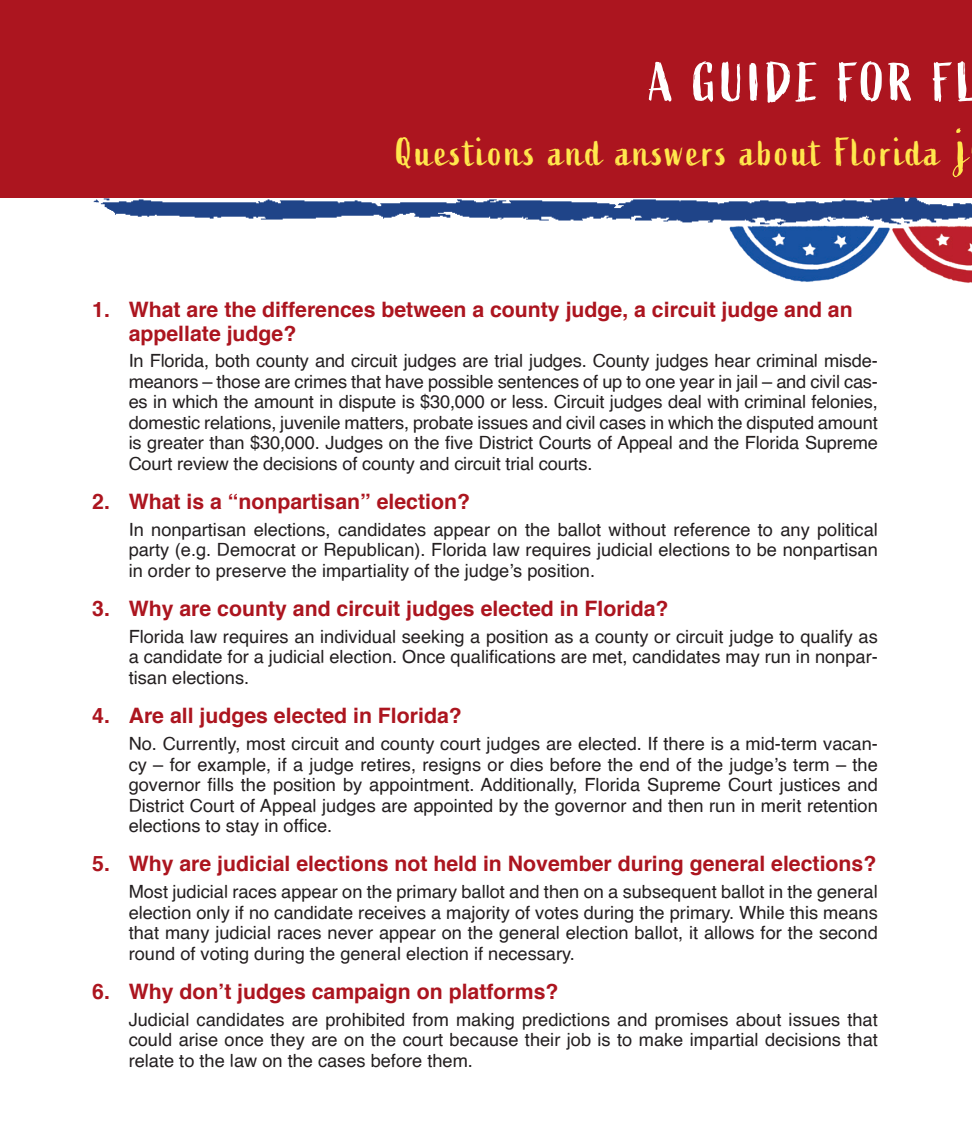
<style>
.page{position:relative;width:972px;height:1134px;background:#fff}
.page>*{position:absolute;margin:0;border:0;box-sizing:border-box;transform-origin:0 0}
.t1{font:54px "Active";letter-spacing:.07em;color:#fff}
.t2{font:39.38px "Active";letter-spacing:.07em;color:#ffe74d}
._01-Q{font:700 21.15px/24.3px "Helvetica";color:#ac151f}
._02-A{font:18.22px/20.5px "Helvetica";color:#231f20;text-align:justify}
.s1{font-size:54px}
</style>
<div class="page">
<div style="left:0;top:0;width:972px;height:197px;background:#ac151f"></div>
<img style="left:81px;top:197px;width:891px;height:28px">
<img style="left:729px;top:225px;width:133px;height:57px">
<img style="left:862px;top:224px;width:110px;height:59px">
<p class="t1" style="left:649px;top:52px;width:330px">A GUIDE FOR FL</p>
<p class="t2" style="left:396px;top:129px;width:573px">Questions and answers about Florida <span class="s1">j</span></p>
<p class="_01-Q" style="left:129px;top:297px;width:726px;text-indent:-36px">1. What are the differences between a county judge, a circuit judge and an appellate judge?</p>
<p class="_02-A" style="left:129px;top:351px;width:751px">In Florida, both county and circuit judges are trial judges. County judges hear criminal misde&shy;meanors – those are crimes that have possible sentences of up to one year in jail – and civil cas&shy;es in which the amount in dispute is $30,000 or less. Circuit judges deal with criminal felonies, domestic relations, juvenile matters, probate issues and civil cases in which the disputed amount is greater than $30,000. Judges on the five District Courts of Appeal and the Florida Supreme Court review the decisions of county and circuit trial courts.</p>
<p class="_01-Q" style="left:92px;top:490px;width:379px">2. What is a “nonpartisan” election?</p>
<p class="_02-A" style="left:129px;top:520px;width:751px">In nonpartisan elections, candidates appear on the ballot without reference to any political party (e.g. Democrat or Republican). Florida law requires judicial elections to be nonpartisan in order to preserve the impartiality of the judge’s position.</p>
<p class="_01-Q" style="left:92px;top:597px;width:578px">3. Why are county and circuit judges elected in Florida?</p>
<p class="_02-A" style="left:129px;top:627px;width:751px">Florida law requires an individual seeking a position as a county or circuit judge to qualify as a candidate for a judicial election. Once qualifications are met, candidates may run in nonpar&shy;tisan elections.</p>
<p class="_01-Q" style="left:92px;top:704px;width:371px">4. Are all judges elected in Florida?</p>
<p class="_02-A" style="left:129px;top:734px;width:751px">No. Currently, most circuit and county court judges are elected. If there is a mid-term vacan&shy;cy – for example, if a judge retires, resigns or dies before the end of the judge’s term – the governor fills the position by appointment. Additionally, Florida Supreme Court justices and District Court of Appeal judges are appointed by the governor and then run in merit retention elections to stay in office.</p>
<p class="_01-Q" style="left:92px;top:852px;width:786px">5. Why are judicial elections not held in November during general elections?</p>
<p class="_02-A" style="left:129px;top:882px;width:751px">Most judicial races appear on the primary ballot and then on a subsequent ballot in the general election only if no candidate receives a majority of votes during the primary. While this means that many judicial races never appear on the general election ballot, it allows for the second round of voting during the general election if necessary.</p>
<p class="_01-Q" style="left:92px;top:980px;width:468px">6. Why don’t judges campaign on platforms?</p>
<p class="_02-A" style="left:129px;top:1009px;width:751px">Judicial candidates are prohibited from making predictions and promises about issues that could arise once they are on the court because their job is to make impartial decisions that relate to the law on the cases before them.</p>
</div>
